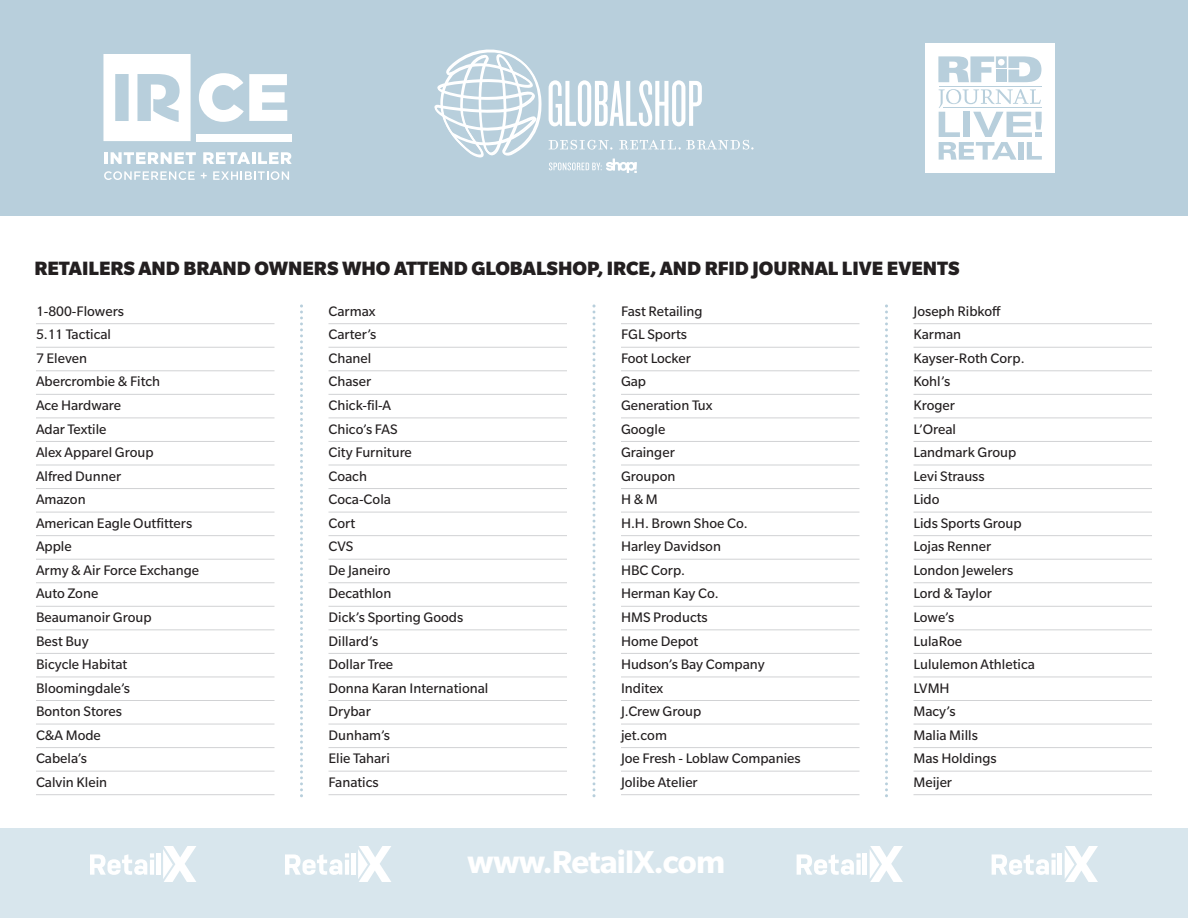
<style>
.page{position:relative;width:1188px;height:918px;background:#fff}
.page>*{position:absolute;margin:0;border:0;box-sizing:border-box;transform-origin:0 0}
.t1{font:700 34.5px "Slate Std";letter-spacing:-.025em;color:#fff}
.t2{font:900 21px "Slate Std";color:#231f20}
.t3{font:15px/23.5px "Slate Std";color:#231f20}
</style>
<div class="page">
<div style="left:0;top:0;width:396px;height:216px;background:#b8cfdc"></div>
<div style="left:396px;top:0;width:396px;height:216px;background:#b8cfdc"></div>
<svg style="left:103px;top:54px;width:88px;height:87px"></svg>
<svg style="left:199px;top:73px;width:88px;height:49px"></svg>
<div style="left:196px;top:134px;width:96px;height:7px;background:#fff"></div>
<hr style="left:104px;top:152px;width:4px;height:12px;background:#fff">
<svg style="left:111px;top:152px;width:85px;height:12px"></svg>
<svg style="left:203px;top:152px;width:89px;height:12px"></svg>
<svg style="left:104px;top:171px;width:91px;height:9px"></svg>
<svg style="left:201px;top:173px;width:6px;height:6px"></svg>
<svg style="left:213px;top:171px;width:76px;height:9px"></svg>
<div style="left:792px;top:0;width:396px;height:216px;background:#b8cfdc"></div>
<hr style="left:36px;top:323px;width:238px;height:1px;background:#d1d2d4">
<hr style="left:36px;top:347px;width:238px;height:1px;background:#d1d2d4">
<hr style="left:36px;top:370px;width:238px;height:1px;background:#d1d2d4">
<hr style="left:36px;top:394px;width:238px;height:1px;background:#d1d2d4">
<hr style="left:36px;top:418px;width:238px;height:1px;background:#d1d2d4">
<hr style="left:36px;top:441px;width:238px;height:1px;background:#d1d2d4">
<hr style="left:36px;top:465px;width:238px;height:1px;background:#d1d2d4">
<hr style="left:36px;top:488px;width:238px;height:1px;background:#d1d2d4">
<hr style="left:36px;top:512px;width:238px;height:1px;background:#d1d2d4">
<hr style="left:36px;top:535px;width:238px;height:1px;background:#d1d2d4">
<hr style="left:36px;top:559px;width:238px;height:1px;background:#d1d2d4">
<hr style="left:36px;top:582px;width:238px;height:1px;background:#d1d2d4">
<hr style="left:36px;top:606px;width:238px;height:1px;background:#d1d2d4">
<hr style="left:36px;top:629px;width:238px;height:1px;background:#d1d2d4">
<hr style="left:36px;top:653px;width:238px;height:1px;background:#d1d2d4">
<hr style="left:36px;top:677px;width:238px;height:1px;background:#d1d2d4">
<hr style="left:36px;top:700px;width:238px;height:1px;background:#d1d2d4">
<hr style="left:36px;top:724px;width:238px;height:1px;background:#d1d2d4">
<hr style="left:36px;top:747px;width:238px;height:1px;background:#d1d2d4">
<hr style="left:36px;top:771px;width:238px;height:1px;background:#d1d2d4">
<hr style="left:36px;top:794px;width:238px;height:1px;background:#d1d2d4">
<hr style="left:328px;top:323px;width:239px;height:1px;background:#d1d2d4">
<hr style="left:328px;top:347px;width:239px;height:1px;background:#d1d2d4">
<hr style="left:328px;top:370px;width:239px;height:1px;background:#d1d2d4">
<hr style="left:328px;top:394px;width:239px;height:1px;background:#d1d2d4">
<hr style="left:328px;top:418px;width:239px;height:1px;background:#d1d2d4">
<hr style="left:328px;top:441px;width:239px;height:1px;background:#d1d2d4">
<hr style="left:328px;top:465px;width:239px;height:1px;background:#d1d2d4">
<hr style="left:328px;top:488px;width:239px;height:1px;background:#d1d2d4">
<hr style="left:328px;top:512px;width:239px;height:1px;background:#d1d2d4">
<hr style="left:328px;top:535px;width:239px;height:1px;background:#d1d2d4">
<hr style="left:328px;top:559px;width:239px;height:1px;background:#d1d2d4">
<hr style="left:328px;top:582px;width:239px;height:1px;background:#d1d2d4">
<hr style="left:328px;top:606px;width:239px;height:1px;background:#d1d2d4">
<hr style="left:328px;top:629px;width:239px;height:1px;background:#d1d2d4">
<hr style="left:328px;top:653px;width:239px;height:1px;background:#d1d2d4">
<hr style="left:328px;top:677px;width:239px;height:1px;background:#d1d2d4">
<hr style="left:328px;top:700px;width:239px;height:1px;background:#d1d2d4">
<hr style="left:328px;top:724px;width:239px;height:1px;background:#d1d2d4">
<hr style="left:328px;top:747px;width:239px;height:1px;background:#d1d2d4">
<hr style="left:328px;top:771px;width:239px;height:1px;background:#d1d2d4">
<hr style="left:328px;top:794px;width:239px;height:1px;background:#d1d2d4">
<hr style="left:621px;top:323px;width:239px;height:1px;background:#d1d2d4">
<hr style="left:621px;top:347px;width:239px;height:1px;background:#d1d2d4">
<hr style="left:621px;top:370px;width:239px;height:1px;background:#d1d2d4">
<hr style="left:621px;top:394px;width:239px;height:1px;background:#d1d2d4">
<hr style="left:621px;top:418px;width:239px;height:1px;background:#d1d2d4">
<hr style="left:621px;top:441px;width:239px;height:1px;background:#d1d2d4">
<hr style="left:621px;top:465px;width:239px;height:1px;background:#d1d2d4">
<hr style="left:621px;top:488px;width:239px;height:1px;background:#d1d2d4">
<hr style="left:621px;top:512px;width:239px;height:1px;background:#d1d2d4">
<hr style="left:621px;top:535px;width:239px;height:1px;background:#d1d2d4">
<hr style="left:621px;top:559px;width:239px;height:1px;background:#d1d2d4">
<hr style="left:621px;top:582px;width:239px;height:1px;background:#d1d2d4">
<hr style="left:621px;top:606px;width:239px;height:1px;background:#d1d2d4">
<hr style="left:621px;top:629px;width:239px;height:1px;background:#d1d2d4">
<hr style="left:621px;top:653px;width:239px;height:1px;background:#d1d2d4">
<hr style="left:621px;top:677px;width:239px;height:1px;background:#d1d2d4">
<hr style="left:621px;top:700px;width:239px;height:1px;background:#d1d2d4">
<hr style="left:621px;top:724px;width:239px;height:1px;background:#d1d2d4">
<hr style="left:621px;top:747px;width:239px;height:1px;background:#d1d2d4">
<hr style="left:621px;top:771px;width:239px;height:1px;background:#d1d2d4">
<hr style="left:621px;top:794px;width:239px;height:1px;background:#d1d2d4">
<hr style="left:914px;top:323px;width:238px;height:1px;background:#d1d2d4">
<hr style="left:914px;top:347px;width:238px;height:1px;background:#d1d2d4">
<hr style="left:914px;top:370px;width:238px;height:1px;background:#d1d2d4">
<hr style="left:914px;top:394px;width:238px;height:1px;background:#d1d2d4">
<hr style="left:914px;top:418px;width:238px;height:1px;background:#d1d2d4">
<hr style="left:914px;top:441px;width:238px;height:1px;background:#d1d2d4">
<hr style="left:914px;top:465px;width:238px;height:1px;background:#d1d2d4">
<hr style="left:914px;top:488px;width:238px;height:1px;background:#d1d2d4">
<hr style="left:914px;top:512px;width:238px;height:1px;background:#d1d2d4">
<hr style="left:914px;top:535px;width:238px;height:1px;background:#d1d2d4">
<hr style="left:914px;top:559px;width:238px;height:1px;background:#d1d2d4">
<hr style="left:914px;top:582px;width:238px;height:1px;background:#d1d2d4">
<hr style="left:914px;top:606px;width:238px;height:1px;background:#d1d2d4">
<hr style="left:914px;top:629px;width:238px;height:1px;background:#d1d2d4">
<hr style="left:914px;top:653px;width:238px;height:1px;background:#d1d2d4">
<hr style="left:914px;top:677px;width:238px;height:1px;background:#d1d2d4">
<hr style="left:914px;top:700px;width:238px;height:1px;background:#d1d2d4">
<hr style="left:914px;top:724px;width:238px;height:1px;background:#d1d2d4">
<hr style="left:914px;top:747px;width:238px;height:1px;background:#d1d2d4">
<hr style="left:914px;top:771px;width:238px;height:1px;background:#d1d2d4">
<hr style="left:914px;top:794px;width:238px;height:1px;background:#d1d2d4">
<svg style="left:300px;top:304px;width:3px;height:493px"></svg>
<svg style="left:592px;top:304px;width:4px;height:493px"></svg>
<svg style="left:885px;top:304px;width:3px;height:493px"></svg>
<svg style="left:549px;top:80px;width:153px;height:46px"></svg>
<svg style="left:434px;top:50px;width:108px;height:107px"></svg>
<svg style="left:549px;top:140px;width:205px;height:10px"></svg>
<svg style="left:549px;top:159px;width:88px;height:14px"></svg>
<div style="left:925px;top:44px;width:130px;height:129px;background:#fff"></div>
<svg style="left:938px;top:56px;width:103px;height:26px"></svg>
<hr style="left:939px;top:86px;width:102px;height:1px;background:#b8cfdc">
<svg style="left:939px;top:89px;width:103px;height:71px"></svg>
<div style="left:0;top:828px;width:1188px;height:90px;background:#d8e6ed"></div>
<svg style="left:163px;top:846px;width:33px;height:36px"></svg>
<svg style="left:90px;top:853px;width:64px;height:22px"></svg>
<hr style="left:156px;top:853px;width:4px;height:22px;background:#fff">
<svg style="left:358px;top:846px;width:33px;height:36px"></svg>
<svg style="left:285px;top:853px;width:64px;height:22px"></svg>
<hr style="left:351px;top:853px;width:4px;height:22px;background:#fff">
<svg style="left:1065px;top:846px;width:33px;height:36px"></svg>
<svg style="left:992px;top:853px;width:64px;height:22px"></svg>
<hr style="left:1058px;top:853px;width:4px;height:22px;background:#fff">
<svg style="left:870px;top:846px;width:33px;height:36px"></svg>
<svg style="left:797px;top:853px;width:64px;height:22px"></svg>
<hr style="left:863px;top:853px;width:4px;height:22px;background:#fff">
<h2 class="t2" style="left:34px;top:261px;width:927px">RETAILERS AND BRAND OWNERS WHO ATTEND GLOBALSHOP, IRCE, AND RFID JOURNAL LIVE EVENTS</h2>
<p class="t3" style="left:36px;top:300px;width:165px">1-800-Flowers<br>5.11 Tactical<br>7 Eleven<br>Abercrombie &amp; Fitch<br>Ace Hardware<br>Adar Textile<br>Alex Apparel Group<br>Alfred Dunner<br>Amazon<br>American Eagle Outfitters<br>Apple<br>Army &amp; Air Force Exchange<br>Auto Zone<br>Beaumanoir Group<br>Best Buy<br>Bicycle Habitat<br>Bloomingdale’s<br>Bonton Stores<br>C&amp;A Mode<br>Cabela’s<br>Calvin Klein</p>
<p class="t3" style="left:328px;top:300px;width:161px">Carmax<br>Carter’s<br>Chanel<br>Chaser<br>Chick-fil-A<br>Chico’s FAS<br>City Furniture<br>Coach<br>Coca-Cola<br>Cort<br>CVS<br>De Janeiro<br>Decathlon<br>Dick’s Sporting Goods<br>Dillard’s<br>Dollar Tree<br>Donna Karan International<br>Drybar<br>Dunham’s<br>Elie Tahari<br>Fanatics</p>
<p class="t3" style="left:621px;top:300px;width:181px">Fast Retailing<br>FGL Sports<br>Foot Locker<br>Gap<br>Generation Tux<br>Google<br>Grainger<br>Groupon<br>H&amp;M<br>H.H. Brown Shoe Co.<br>Harley Davidson<br>HBC Corp.<br>Herman Kay Co.<br>HMS Products<br>Home Depot<br>Hudson’s Bay Company<br>Inditex<br>J.Crew Group<br>jet.com<br>Joe Fresh - Loblaw Companies<br>Jolibe Atelier</p>
<p class="t3" style="left:914px;top:300px;width:123px">Joseph Ribkoff<br>Karman<br>Kayser-Roth Corp.<br>Kohl’s<br>Kroger<br>L’Oreal<br>Landmark Group<br>Levi Strauss<br>Lido<br>Lids Sports Group<br>Lojas Renner<br>London Jewelers<br>Lord &amp; Taylor<br>Lowe’s<br>LulaRoe<br>Lululemon Athletica<br>LVMH<br>Macy’s<br>Malia Mills<br>Mas Holdings<br>Meijer</p>
<h1 class="t1" style="left:467px;top:851px;width:260px">www.RetailX.com</h1>
</div>
